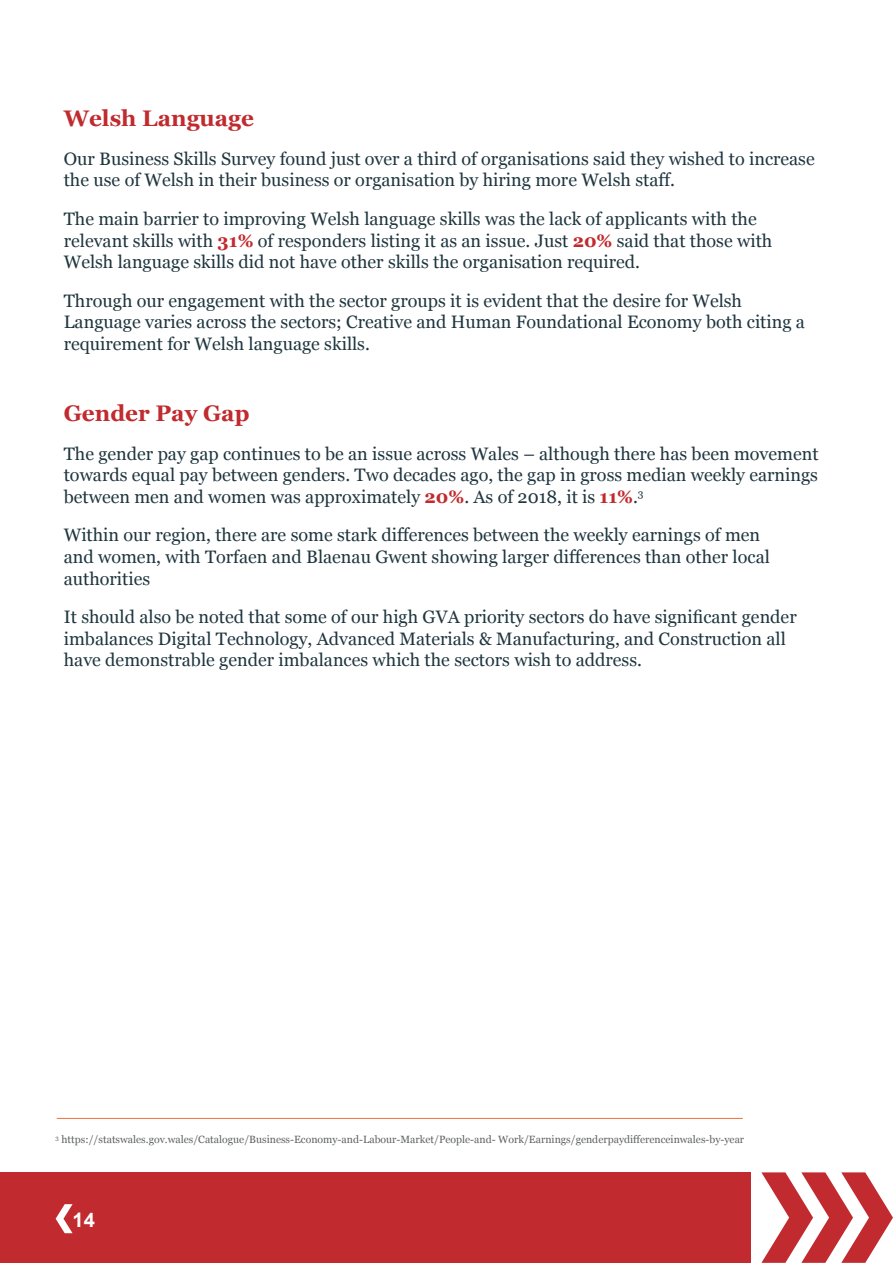
<style>
.page{position:relative;width:893px;height:1263px;background:#fff}
.page>*{position:absolute;margin:0;border:0;box-sizing:border-box;transform-origin:0 0}
.t1{font:700 22.5px "Georgia";color:#c12a2e}
.t2{font:700 20.1px "Arial";color:#fff}
.t3{font:18px/21.6px "Georgia";color:#1f363f}
.t4{font:10.5px "Georgia";color:#5f6262}
.s1{font-weight:700;color:#c12a2e}
</style>
<div class="page">
<svg style="left:761px;top:1172px;width:132px;height:91px"></svg>
<div style="left:0;top:1172px;width:751px;height:91px;background:#c12a2e"></div>
<svg style="left:56px;top:1204px;width:17px;height:29px"></svg>
<hr style="left:57px;top:1118px;width:686px;height:1px;background:#f36f42">
<p class="t1" style="left:64px;top:106px;width:192px">Welsh Language</p>
<p class="t3" style="left:64px;top:147px;width:752px">Our Business Skills Survey found just over a third of organisations said they wished to increase the use of Welsh in their business or organisation by hiring more Welsh staff.</p>
<p class="t3" style="left:64px;top:207px;width:710px">The main barrier to improving Welsh language skills was the lack of applicants with the relevant skills with <span class="s1">31%</span> of responders listing it as an issue. Just <span class="s1">20%</span> said that those with<br>Welsh language skills did not have other skills the organisation required.</p>
<p class="t3" style="left:64px;top:289px;width:743px">Through our engagement with the sector groups it is evident that the desire for Welsh<br>Language varies across the sectors; Creative and Human Foundational Economy both citing a requirement for Welsh language skills.</p>
<p class="t1" style="left:64px;top:400px;width:187px">Gender Pay Gap</p>
<p class="t3" style="left:64px;top:442px;width:756px;text-align:justify">The gender pay gap continues to be an issue across Wales – although there has been movement towards equal pay between genders. Two decades ago, the gap in gross median weekly earnings between men and women was approximately <span class="s1">20%</span>. As of 2018, it is <span class="s1">11%</span>.<sup>3</sup></p>
<p class="t3" style="left:64px;top:524px;width:708px">Within our region, there are some stark differences between the weekly earnings of men and women, with Torfaen and Blaenau Gwent showing larger differences than other local authorities</p>
<p class="t3" style="left:64px;top:605px;width:734px">It should also be noted that some of our high GVA priority sectors do have significant gender imbalances Digital Technology, Advanced Materials &amp; Manufacturing, and Construction all have demonstrable gender imbalances which the sectors wish to address.</p>
<p class="t4" style="left:56px;top:1132px;width:690px"><sup>3</sup> https://statswales.gov.wales/Catalogue/Business-Economy-and-Labour-Market/People-and- Work/Earnings/genderpaydifferenceinwales-by-year</p>
<p class="t2" style="left:73px;top:1206px;width:24px">14</p>
</div>
